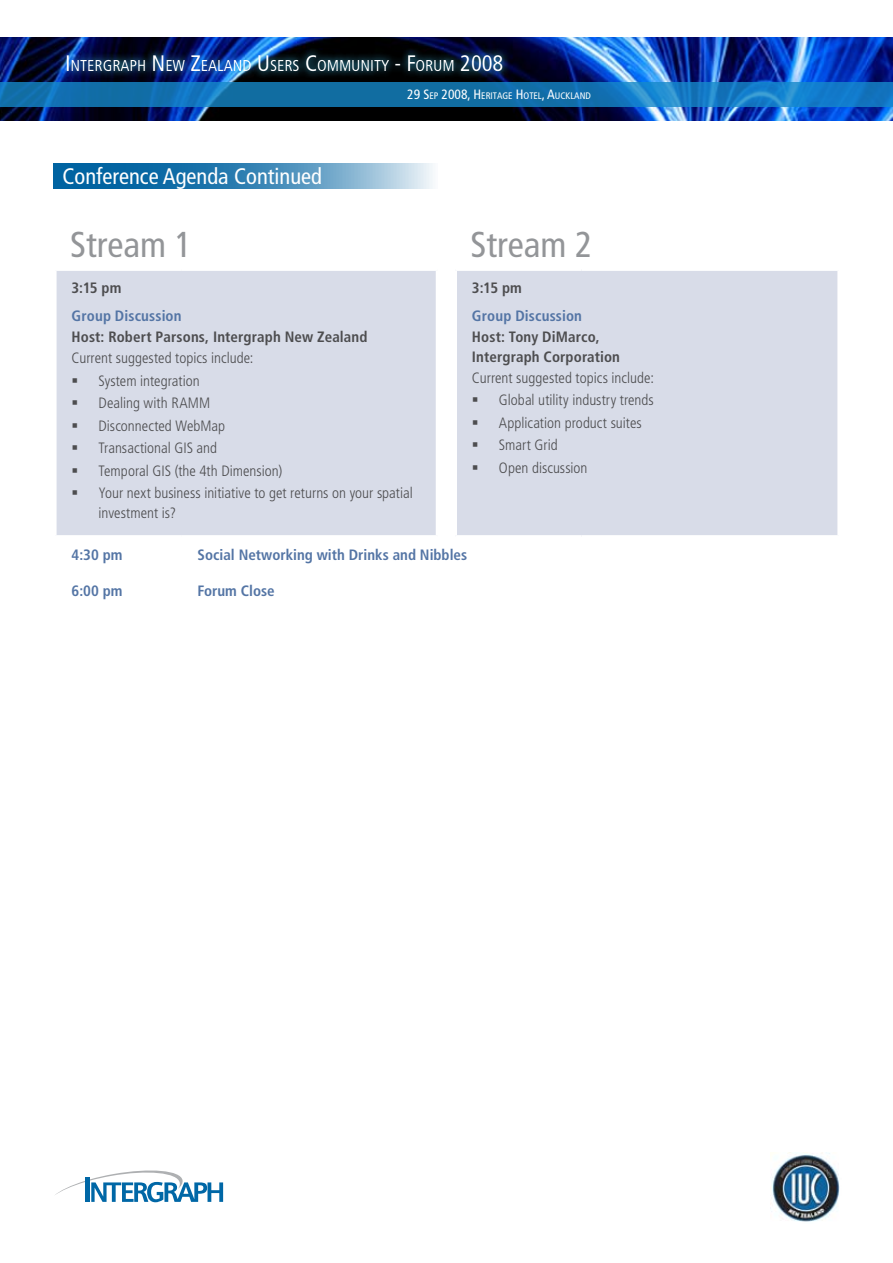
<style>
.page{position:relative;width:893px;height:1263px;background:#fff}
.page>*{position:absolute;margin:0;border:0;box-sizing:border-box;transform-origin:0 0}
.t1{font:condensed 36px "Frutiger LT Std";color:#939598}
.t2{font:condensed 22.5px "Frutiger LT Std";color:#fff}
.t3{font:condensed 15.75px "Frutiger LT Std";color:#fff}
.t4{font:300 condensed 15px/22.5px "Frutiger LT Std";color:#4d4d4f}
.t5{font:700 condensed 15px/19.5px "Frutiger LT Std";letter-spacing:.01em;color:#4d4d4f}
.t6{font:700 condensed 15px "Frutiger LT Std";color:#5475a5}
.t7{font:condensed 9.45px "Frutiger LT Std";color:#fff}
.s1{font-size:22.5px}
.s2{font-size:13.5px}
</style>
<div class="page">
<img style="left:0;top:37px;width:893px;height:83px">
<svg style="left:0;top:82px;width:892px;height:24px;background:#1374b2"></svg>
<svg style="left:59px;top:46px;width:451px;height:4px;background:#061441"></svg>
<div style="left:54px;top:50px;width:473px;height:29px;background:#fff;opacity:.75"></div>
<svg style="left:55px;top:1170px;width:168px;height:32px"></svg>
<img style="left:770px;top:1152px;width:70px;height:70px">
<svg style="left:892px;top:82px;width:1px;height:24px"></svg>
<div style="left:57px;top:271px;width:780px;height:264px;background:#d8dce8"></div>
<hr style="left:436px;top:271px;width:3px;height:264px;background:#fff">
<hr style="left:454px;top:271px;width:3px;height:264px;background:#fff">
<svg style="left:53px;top:163px;width:380px;height:26px;background:#468dba"></svg>
<svg style="left:73px;top:378px;width:4px;height:4px"></svg>
<svg style="left:73px;top:400px;width:4px;height:5px"></svg>
<svg style="left:73px;top:423px;width:4px;height:4px"></svg>
<svg style="left:73px;top:445px;width:4px;height:5px"></svg>
<svg style="left:73px;top:468px;width:4px;height:4px"></svg>
<svg style="left:73px;top:490px;width:4px;height:5px"></svg>
<svg style="left:473px;top:397px;width:5px;height:5px"></svg>
<svg style="left:473px;top:420px;width:5px;height:4px"></svg>
<svg style="left:473px;top:442px;width:5px;height:5px"></svg>
<svg style="left:473px;top:465px;width:5px;height:4px"></svg>
<p class="t3" style="left:65px;top:56px;width:440px"><span class="s1">I</span>NTERGRAPH <span class="s1">N</span> EW <span class="s1">Z</span>EALAND <span class="s1">U</span>SERS <span class="s1">C</span>OMMUNITY <span class="s1">- F</span>ORUM <span class="s1">2008</span></p>
<h2 class="t2" style="left:62px;top:163px;width:261px">Conference Agenda Continued</h2>
<p class="t7" style="left:407px;top:90px;width:185px"><span class="s2">29 S</span>EP <span class="s2">2008, H</span>ERITAGE <span class="s2">H</span>OTEL<span class="s2">, A</span>UCKLAND</p>
<h1 class="t1" style="left:70px;top:224px;width:123px">Stream 1</h1>
<h1 class="t1" style="left:470px;top:224px;width:123px">Stream 2</h1>
<p class="t5" style="left:72px;top:278px;width:51px">3:15 pm</p>
<p class="t6" style="left:72px;top:307px;width:112px">Group Discussion</p>
<p class="t5" style="left:72px;top:327px;width:297px">Host: Robert Parsons, Intergraph New Zealand</p>
<p class="t4" style="left:99px;top:347px;width:316px;text-indent:-27px">Current suggested topics include:<br>System integration<br>Dealing with RAMM<br>Disconnected WebMap<br>Transactional GIS and<br>Temporal GIS (the 4th Dimension)<br>Your next business initiative to get returns on your spatial</p>
<p class="t4" style="left:99px;top:501px;width:79px">investment is?</p>
<p class="t5" style="left:472px;top:278px;width:51px">3:15 pm</p>
<p class="t6" style="left:472px;top:307px;width:112px">Group Discussion</p>
<p class="t5" style="left:472px;top:327px;width:150px">Host: Tony DiMarco,<br>Intergraph Corporation</p>
<p class="t4" style="left:499px;top:366px;width:156px;text-indent:-27px">Current suggested topics include:<br>Global utility industry trends<br>Application product suites<br>Smart Grid<br>Open discussion</p>
<p class="t6" style="left:72px;top:546px;width:52px">4:30 pm</p>
<p class="t6" style="left:198px;top:546px;width:271px">Social Networking with Drinks and Nibbles</p>
<p class="t6" style="left:72px;top:582px;width:52px">6:00 pm</p>
<p class="t6" style="left:198px;top:582px;width:79px">Forum Close</p>
</div>
